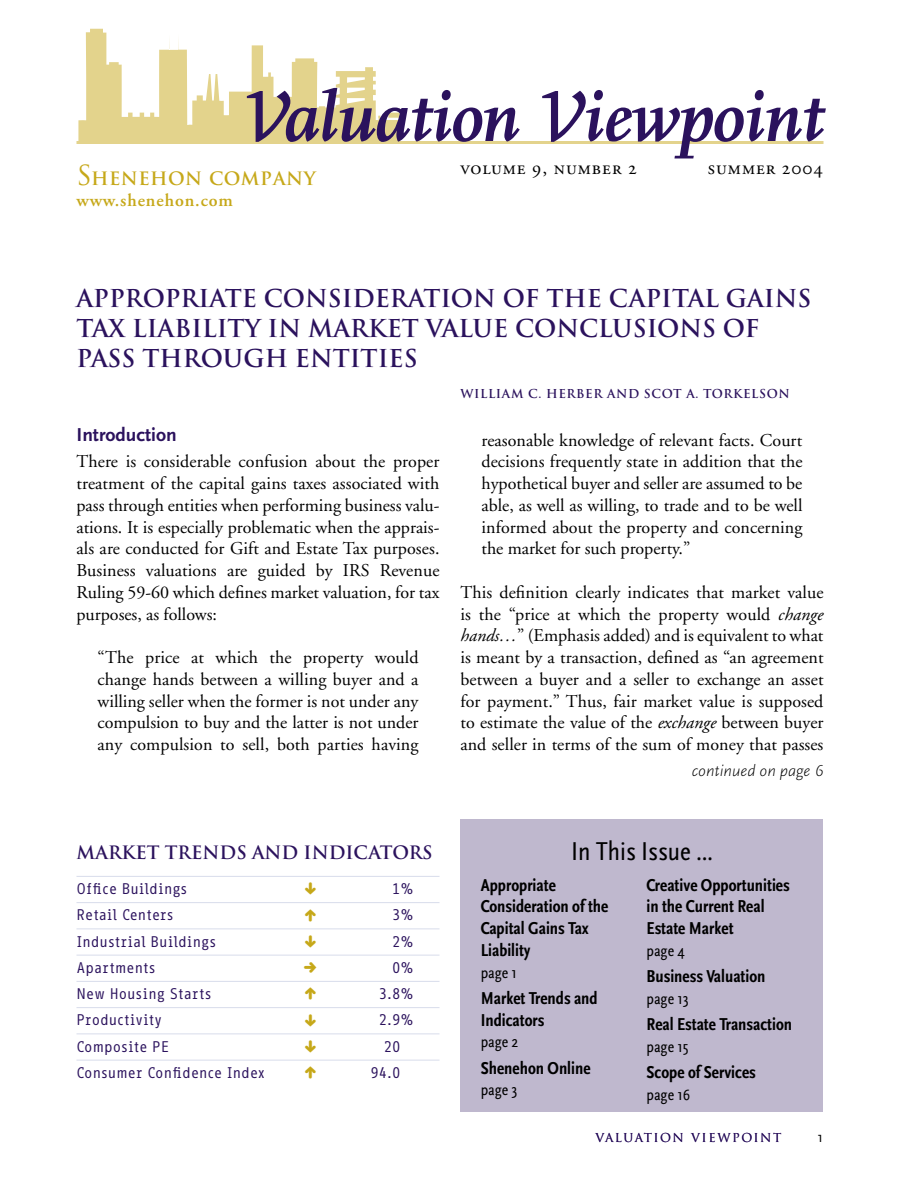
<style>
.page{position:relative;width:918px;height:1188px;background:#fff}
.page>*{position:absolute;margin:0;border:0;box-sizing:border-box;transform-origin:0 0}
.t1{font:italic 700 72px "Scala";color:#2b125d}
.t2{font:27px "Scala Sans Regular Con";color:#000}
.hd{font:700 24px/30px "Trajan";color:#2b125d}
.t3{font:19.5px "Adobe Garamond Regular SC";letter-spacing:.05em;color:#000}
.hd_-_sub{font:700 19.5px "Scala Sans";color:#2b125d}
.tx_-_no_indent_p9b4{font:18px/21.8px "Adobe Garamond";letter-spacing:.005em;color:#000;text-align:justify}
.tx_-_no_indent{font:18px/21.8px "Adobe Garamond";color:#000;text-align:justify}
.InThisIssue{font:18px/21.8px "Scala Sans Bold Con";color:#000}
.t4{font:700 18px "Trajan";color:#2b125d}
.t5{font:600 18px "Adobe Garamond";letter-spacing:.05em;color:#c6a819}
.t6{font:700 18px "Trajan";letter-spacing:.025em;color:#c6a819}
.InThisIssue_PAGE{font:16.5px "Scala Sans Regular Con";color:#000}
.tx_-_CONTINUED{font:italic 300 16.5px "Scala Sans";color:#000}
.t7{font:15px "Info Office";color:#2b125d}
.t8{font:15px "Scala Sans";color:#000}
.hd_-_byline{font:700 12px "Trajan";letter-spacing:.05em;color:#2b125d}
.t9{font:12px "Trajan";letter-spacing:.125em;color:#2b125d}
.s1{font-weight:400;font-size:108px}
.s2{font-weight:400;font-size:27px}
.s3{font-style:italic}
</style>
<div class="page">
<svg style="left:78px;top:29px;width:322px;height:112px"></svg>
<hr style="left:76px;top:141px;width:748px;height:3px;background:#e3d38c">
<div style="left:460px;top:819px;width:364px;height:293px;background:#bfb8ce"></div>
<hr style="left:76px;top:876px;width:364px;height:1px;background:#d8dceb">
<hr style="left:76px;top:902px;width:364px;height:1px;background:#d8dceb">
<hr style="left:76px;top:928px;width:364px;height:1px;background:#d8dceb">
<hr style="left:76px;top:955px;width:364px;height:1px;background:#d8dceb">
<hr style="left:76px;top:981px;width:364px;height:1px;background:#d8dceb">
<hr style="left:76px;top:1007px;width:364px;height:1px;background:#d8dceb">
<hr style="left:76px;top:1034px;width:364px;height:1px;background:#d8dceb">
<hr style="left:76px;top:1060px;width:364px;height:1px;background:#d8dceb">
<p class="t1" style="left:245px;top:77px;width:580px"><span class="s1">v</span>aluation <span class="s1">v</span>iewpoint</p>
<p class="t3" style="left:460px;top:157px;width:178px">volume 9, number 2</p>
<p class="t3" style="left:708px;top:157px;width:116px">summer 2004</p>
<p class="t6" style="left:76px;top:167px;width:241px"><span class="s2">S</span>HENEHON COMPANY</p>
<p class="t5" style="left:76px;top:191px;width:158px">www.shenehon.com</p>
<p class="hd" style="left:76px;top:283px;width:736px">APPROPRIATE CONSIDERATION OF THE CAPITAL GAINS<br>TAX LIABILITY IN MARKET VALUE CONCLUSIONS OF<br>PASS THROUGH ENTITIES</p>
<p class="hd_-_byline" style="left:460px;top:386px;width:331px">WILLIAM C. HERBER AND SCOT A. TORKELSON</p>
<p class="hd_-_sub" style="left:76px;top:424px;width:102px">Introduction</p>
<p class="tx_-_no_indent" style="left:76px;top:451px;width:365px">There is considerable confusion about the proper treatment of the capital gains taxes associated with pass through entities when performing business valu&shy;ations. It is especially problematic when the apprais&shy;als are conducted for Gift and Estate Tax purposes.<br>Business valuations are guided by IRS Revenue Ruling 59-60 which defines market valuation, for tax purposes, as follows:</p>
<p class="tx_-_no_indent_p9b4" style="left:98px;top:647px;width:323px">“The price at which the property would change hands between a willing buyer and a willing seller when the former is not under any compulsion to buy and the latter is not under any compulsion to sell, both parties having</p>
<p class="tx_-_no_indent_p9b4" style="left:482px;top:429px;width:323px">reasonable knowledge of relevant facts. Court decisions frequently state in addition that the hypothetical buyer and seller are assumed to be able, as well as willing, to trade and to be well informed about the property and concerning the market for such property.”</p>
<p class="tx_-_no_indent_p9b4" style="left:460px;top:582px;width:365px">This definition clearly indicates that market value is the “price at which the property would <span class="s3">change hands…</span>” (Emphasis added) and is equivalent to what is meant by a transaction, defined as “an agreement between a buyer and a seller to exchange an asset for payment.” Thus, fair market value is supposed to estimate the value of the <span class="s3">exchange</span> between buyer and seller in terms of the sum of money that passes</p>
<p class="tx_-_CONTINUED" style="left:692px;top:762px;width:133px">continued on page 6</p>
<p class="t4" style="left:76px;top:841px;width:358px">MARKET TRENDS AND INDICATORS</p>
<p class="t2" style="left:571px;top:837px;width:143px">In This Issue …</p>
<p class="t7" style="left:76px;top:880px;width:112px">Office Buildings</p>
<p class="t7" style="left:392px;top:880px;width:23px">1%</p>
<p class="t7" style="left:77px;top:906px;width:99px">Retail Centers</p>
<p class="t7" style="left:392px;top:906px;width:23px">3%</p>
<p class="t7" style="left:77px;top:933px;width:141px">Industrial Buildings</p>
<p class="t7" style="left:392px;top:933px;width:23px">2%</p>
<p class="t7" style="left:77px;top:959px;width:81px">Apartments</p>
<p class="t7" style="left:392px;top:959px;width:23px">0%</p>
<p class="t7" style="left:77px;top:985px;width:137px">New Housing Starts</p>
<p class="t7" style="left:379px;top:985px;width:36px">3.8%</p>
<p class="t7" style="left:77px;top:1011px;width:87px">Productivity</p>
<p class="t7" style="left:379px;top:1011px;width:36px">2.9%</p>
<p class="t7" style="left:77px;top:1038px;width:94px">Composite PE</p>
<p class="t7" style="left:384px;top:1038px;width:18px">20</p>
<p class="t7" style="left:76px;top:1064px;width:190px">Consumer Confidence Index</p>
<p class="t7" style="left:371px;top:1064px;width:32px">94.0</p>
<p class="InThisIssue" style="left:481px;top:874px;width:129px">Appropriate<br>Consideration of the<br>Capital Gains Tax<br>Liability</p>
<p class="InThisIssue_PAGE" style="left:481px;top:963px;width:38px">page 1</p>
<p class="InThisIssue" style="left:481px;top:988px;width:118px">Market Trends and<br>Indicators</p>
<p class="InThisIssue_PAGE" style="left:481px;top:1033px;width:39px">page 2</p>
<p class="InThisIssue" style="left:481px;top:1057px;width:111px">Shenehon Online</p>
<p class="InThisIssue_PAGE" style="left:481px;top:1081px;width:38px">page 3</p>
<p class="InThisIssue" style="left:646px;top:874px;width:145px">Creative Opportunities in the Current Real<br>Estate Market</p>
<p class="InThisIssue_PAGE" style="left:646px;top:942px;width:40px">page 4</p>
<p class="InThisIssue" style="left:646px;top:966px;width:121px">Business Valuation</p>
<p class="InThisIssue_PAGE" style="left:646px;top:990px;width:44px">page 13</p>
<p class="InThisIssue" style="left:646px;top:1014px;width:147px">Real Estate Transaction</p>
<p class="InThisIssue_PAGE" style="left:646px;top:1038px;width:44px">page 15</p>
<p class="InThisIssue" style="left:646px;top:1062px;width:111px">Scope of Services</p>
<p class="InThisIssue_PAGE" style="left:646px;top:1086px;width:45px">page 16</p>
<p class="t9" style="left:596px;top:1130px;width:187px">VALUATION VIEWPOINT</p>
<p class="t8" style="left:818px;top:1128px;width:7px">1</p>
</div>
